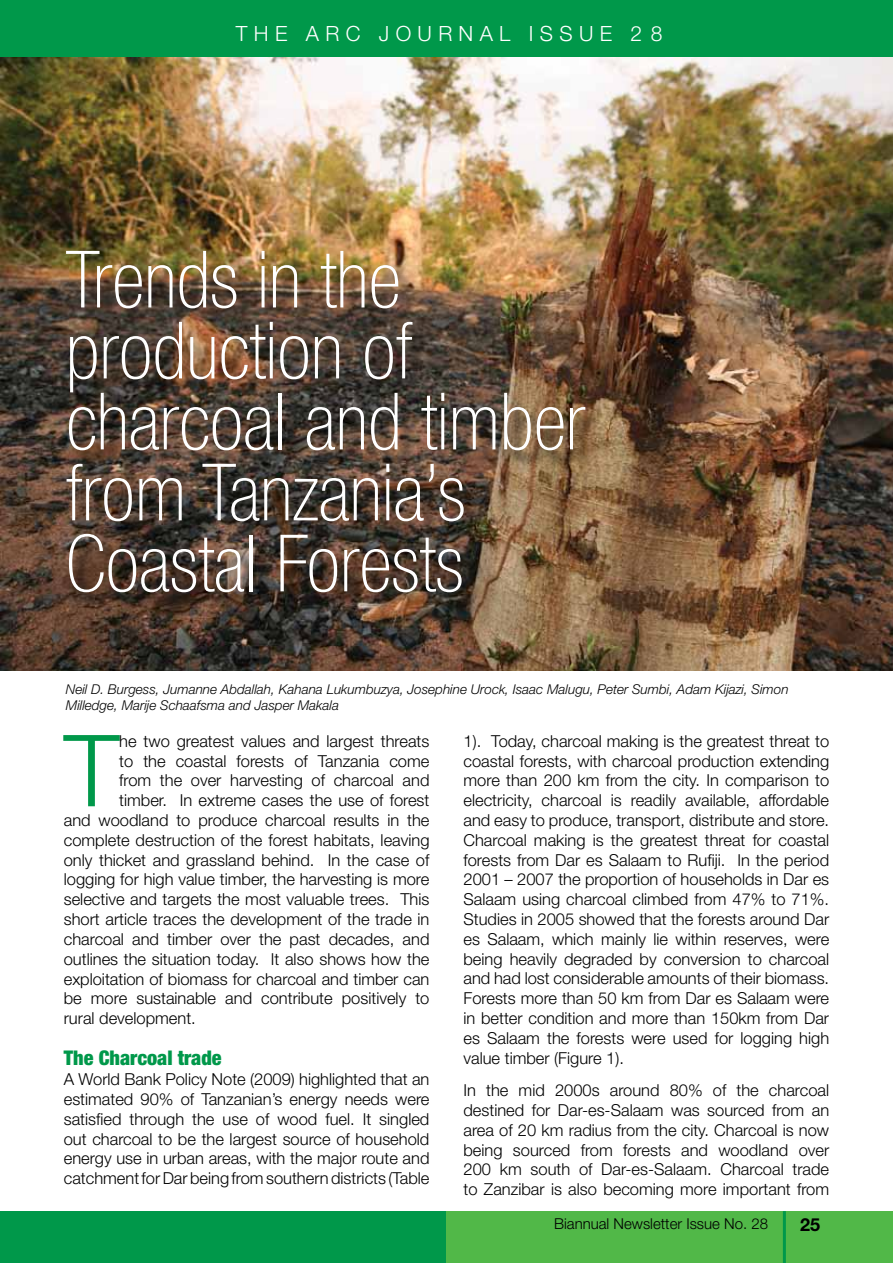
<style>
.page{position:relative;width:893px;height:1263px;background:#fff}
.page>*{position:absolute;margin:0;border:0;box-sizing:border-box;transform-origin:0 0}
.t1{font:300 99.75px "Helvetica Neue LT Std";color:#00984a}
.t2{font:100 condensed 79.2px/70.9px "Helvetica Neue LT Std";color:#fff}
.t3{font:300 21px "Helvetica Neue LT Std";letter-spacing:.3em;color:#fff}
.t4{font:900 condensed 20.25px "Helvetica Neue LT Std";color:#00984a}
.t5{font:700 18px "Helvetica Neue LT Std";color:#000}
.t6{font:300 16.5px/19.8px "Helvetica Neue LT Std";color:#000;text-align:justify}
.t7{font:300 15px "Helvetica Neue LT Std";color:#000}
.t8{font:italic 300 13.5px/16.2px "Helvetica Neue LT Std";color:#000}
</style>
<div class="page">
<div style="left:0;top:1211px;width:468px;height:52px;background:#00984a"></div>
<div style="left:446px;top:1211px;width:447px;height:52px;background:#51b848"></div>
<div style="left:0;top:0;width:893px;height:58px;background:#00984a"></div>
<hr style="left:783px;top:1211px;width:3px;height:52px;background:#00984a">
<img style="left:0;top:58px;width:893px;height:612px">
<div style="left:69px;top:253px;width:534px;height:358px;background:#000;opacity:.75"></div>
<p class="t3" style="left:236px;top:21px;width:428px">the arc journal Issue 28</p>
<h2 class="t2" style="left:66px;top:243px;width:521px">Trends in the production of charcoal and timber from Tanzania’s<br>Coastal Forests</h2>
<p class="t8" style="left:66px;top:681px;width:724px">Neil D. Burgess, Jumanne Abdallah, Kahana Lukumbuzya, Josephine Urock, Isaac Malugu, Peter Sumbi, Adam Kijazi, Simon<br>Milledge, Marije Schaafsma and Jasper Makala</p>
<h1 class="t1" style="left:64px;top:710px;width:57px">T</h1>
<p class="t6" style="left:119px;top:731px;width:312px">he two greatest values and largest threats</p>
<p class="t6" style="left:119px;top:750px;width:312px">to the coastal forests of Tanzania come</p>
<p class="t6" style="left:119px;top:770px;width:312px">from the over harvesting of charcoal and</p>
<p class="t6" style="left:119px;top:790px;width:312px">timber. In extreme cases the use of forest</p>
<p class="t6" style="left:64px;top:810px;width:367px">and woodland to produce charcoal results in the</p>
<p class="t6" style="left:64px;top:830px;width:367px">complete destruction of the forest habitats, leaving</p>
<p class="t6" style="left:64px;top:849px;width:367px">only thicket and grassland behind. In the case of</p>
<p class="t6" style="left:64px;top:869px;width:367px">logging for high value timber, the harvesting is more</p>
<p class="t6" style="left:64px;top:889px;width:367px">selective and targets the most valuable trees. This</p>
<p class="t6" style="left:64px;top:909px;width:367px">short article traces the development of the trade in</p>
<p class="t6" style="left:64px;top:929px;width:367px">charcoal and timber over the past decades, and</p>
<p class="t6" style="left:64px;top:948px;width:367px">outlines the situation today. It also shows how the</p>
<p class="t6" style="left:64px;top:968px;width:367px">exploitation of biomass for charcoal and timber can</p>
<p class="t6" style="left:64px;top:988px;width:367px">be more sustainable and contribute positively to</p>
<p class="t6" style="left:64px;top:1008px;width:134px">rural development.</p>
<p class="t4" style="left:64px;top:1046px;width:159px">The Charcoal trade</p>
<p class="t6" style="left:64px;top:1069px;width:367px">A World Bank Policy Note (2009) highlighted that an estimated 90% of Tanzanian’s energy needs were satisfied through the use of wood fuel. It singled out charcoal to be the largest source of household energy use in urban areas, with the major route and catchment for Dar being from southern districts (Table</p>
<p class="t6" style="left:463px;top:731px;width:367px">1). Today, charcoal making is the greatest threat to coastal forests, with charcoal production extending more than 200 km from the city. In comparison to electricity, charcoal is readily available, affordable and easy to produce, transport, distribute and store.<br>Charcoal making is the greatest threat for coastal forests from Dar es Salaam to Rufiji. In the period 2001 – 2007 the proportion of households in Dar es Salaam using charcoal climbed from 47% to 71%.<br>Studies in 2005 showed that the forests around Dar es Salaam, which mainly lie within reserves, were being heavily degraded by conversion to charcoal and had lost considerable amounts of their biomass.<br>Forests more than 50 km from Dar es Salaam were in better condition and more than 150km from Dar es Salaam the forests were used for logging high value timber (Figure 1).</p>
<p class="t6" style="left:463px;top:1080px;width:367px">In the mid 2000s around 80% of the charcoal destined for Dar-es-Salaam was sourced from an area of 20 km radius from the city. Charcoal is now being sourced from forests and woodland over 200 km south of Dar-es-Salaam. Charcoal trade to Zanzibar is also becoming more important from</p>
<p class="t7" style="left:554px;top:1214px;width:215px">Biannual Newsletter Issue No. 28</p>
<p class="t5" style="left:800px;top:1213px;width:22px">25</p>
</div>
